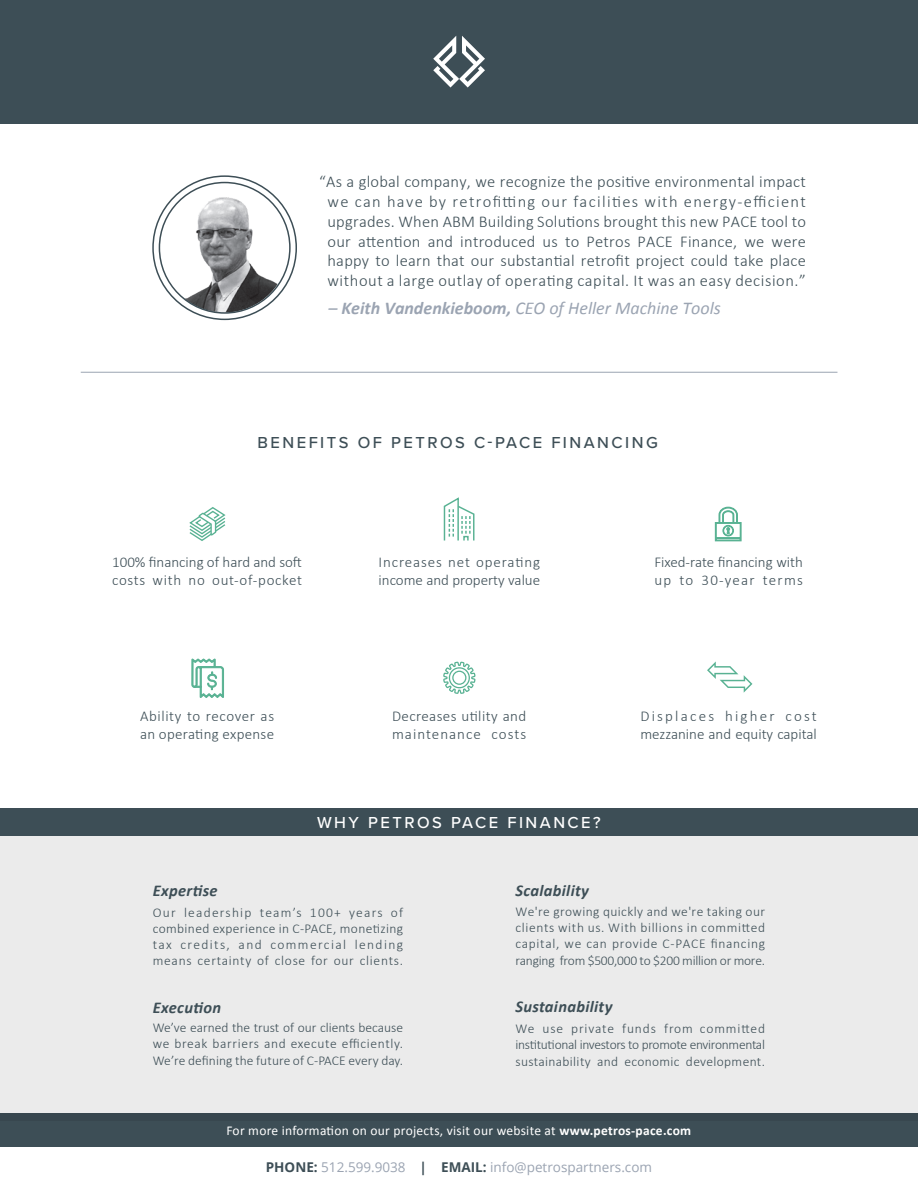
<style>
.page{position:relative;width:918px;height:1188px;background:#fff}
.page>*{position:absolute;margin:0;border:0;box-sizing:border-box;transform-origin:0 0}
.t1{font:italic 18px "Calibri";color:#9ba4b2}
.t2{font:300 16.5px/19.8px "Calibri";letter-spacing:.015em;color:#3d4e56;text-align:center}
.t3{font:italic 700 16.5px "Calibri";letter-spacing:.02em;color:#3d4e56}
.t4{font:500 16.5px "Proxima Nova";letter-spacing:.15em;color:#3d4e56}
.t5{font:500 16.5px "Proxima Nova";letter-spacing:.15em;color:#fff}
.t6{font:300 15px/18px "Calibri";color:#3d4e56}
.t7{font:300 15px/18px "Calibri";letter-spacing:.025em;color:#3d4e56}
.t8{font:300 15px/18px "Calibri";letter-spacing:.005em;color:#3d4e56}
.t9{font:300 13.5px/16.2px "Calibri";letter-spacing:.025em;color:#3d4e56;text-align:justify}
.t10{font:13.5px "Calibri";letter-spacing:.02em;color:#fff}
.t11{font:13.5px "Open Sans";color:#9ba4b2}
.s1{font-weight:700}
.s2{font-weight:700;color:#3d4e56}
</style>
<div class="page">
<div style="left:0;top:0;width:918px;height:123px;background:#3d4e56"></div>
<svg style="left:433px;top:36px;width:52px;height:52px"></svg>
<hr style="left:81px;top:372px;width:756px;height:1px;background:#9ba4b2">
<svg style="left:159px;top:182px;width:132px;height:132px"></svg>
<div style="left:0;top:828px;width:918px;height:293px;background:#ebebeb"></div>
<div style="left:0;top:1114px;width:918px;height:33px;background:#3d4e56"></div>
<div style="left:0;top:808px;width:918px;height:28px;background:#3d4e56"></div>
<svg style="left:707px;top:661px;width:45px;height:32px"></svg>
<svg style="left:191px;top:659px;width:33px;height:39px"></svg>
<svg style="left:715px;top:507px;width:26px;height:34px"></svg>
<svg style="left:189px;top:507px;width:37px;height:34px"></svg>
<svg style="left:443px;top:497px;width:32px;height:44px"></svg>
<svg style="left:443px;top:662px;width:33px;height:32px"></svg>
<p class="t2" style="left:319px;top:172px;width:488px">“As a global company, we recognize the positive environmental impact we can have by retrofitting our facilities with energy-efficient upgrades. When ABM Building Solutions brought this new PACE tool to our attention and introduced us to Petros PACE Finance, we were happy to learn that our substantial retrofit project could take place without a large outlay of operating capital. It was an easy decision.”</p>
<h1 class="t1" style="left:328px;top:295px;width:394px">– <span class="s1">Keith Vandenkieboom,</span> CEO of Heller Machine Tools</h1>
<p class="t4" style="left:258px;top:431px;width:402px">BENEFITS OF PETROS C-PACE FINANCING</p>
<p class="t8" style="left:112px;top:553px;width:191px">100% financing of hard and soft costs with no out-of-pocket</p>
<p class="t6" style="left:379px;top:553px;width:163px">Increases net operating income and property value</p>
<p class="t6" style="left:654px;top:553px;width:150px">Fixed-rate financing with up to 30-year terms</p>
<p class="t7" style="left:140px;top:707px;width:136px">Ability to recover as an operating expense</p>
<p class="t6" style="left:640px;top:707px;width:178px">Displaces higher cost mezzanine and equity capital</p>
<p class="t7" style="left:392px;top:707px;width:136px">Decreases utility and maintenance costs</p>
<p class="t3" style="left:153px;top:878px;width:66px">Expertise</p>
<p class="t5" style="left:317px;top:810px;width:285px">WHY PETROS PACE FINANCE?</p>
<p class="t3" style="left:515px;top:878px;width:75px">Scalability</p>
<p class="t9" style="left:153px;top:904px;width:252px">Our leadership team’s 100+ years of combined experience in C-PACE, monetizing tax credits, and commercial lending means certainty of close for our clients.</p>
<p class="t3" style="left:153px;top:996px;width:70px">Execution</p>
<p class="t9" style="left:153px;top:1019px;width:252px">We’ve earned the trust of our clients because we break barriers and execute efficiently.<br>We’re defining the future of C-PACE every day.</p>
<p class="t9" style="left:515px;top:903px;width:251px">We're growing quickly and we're taking our clients with us. With billions in committed capital, we can provide C-PACE financing ranging from $500,000 to $200 million or more.</p>
<p class="t3" style="left:515px;top:995px;width:99px">Sustainability</p>
<p class="t9" style="left:515px;top:1021px;width:251px">We use private funds from committed institutional investors to promote environmental sustainability and economic development.</p>
<p class="t10" style="left:226px;top:1121px;width:466px">For more information on our projects, visit our website at <span class="s1">www.petros-pace.com</span></p>
<p class="t11" style="left:266px;top:1158px;width:388px"><span class="s2">PHONE:</span> 512.599.9038 <span class="s2">| EMAIL:</span> info@petrospartners.com</p>
</div>
